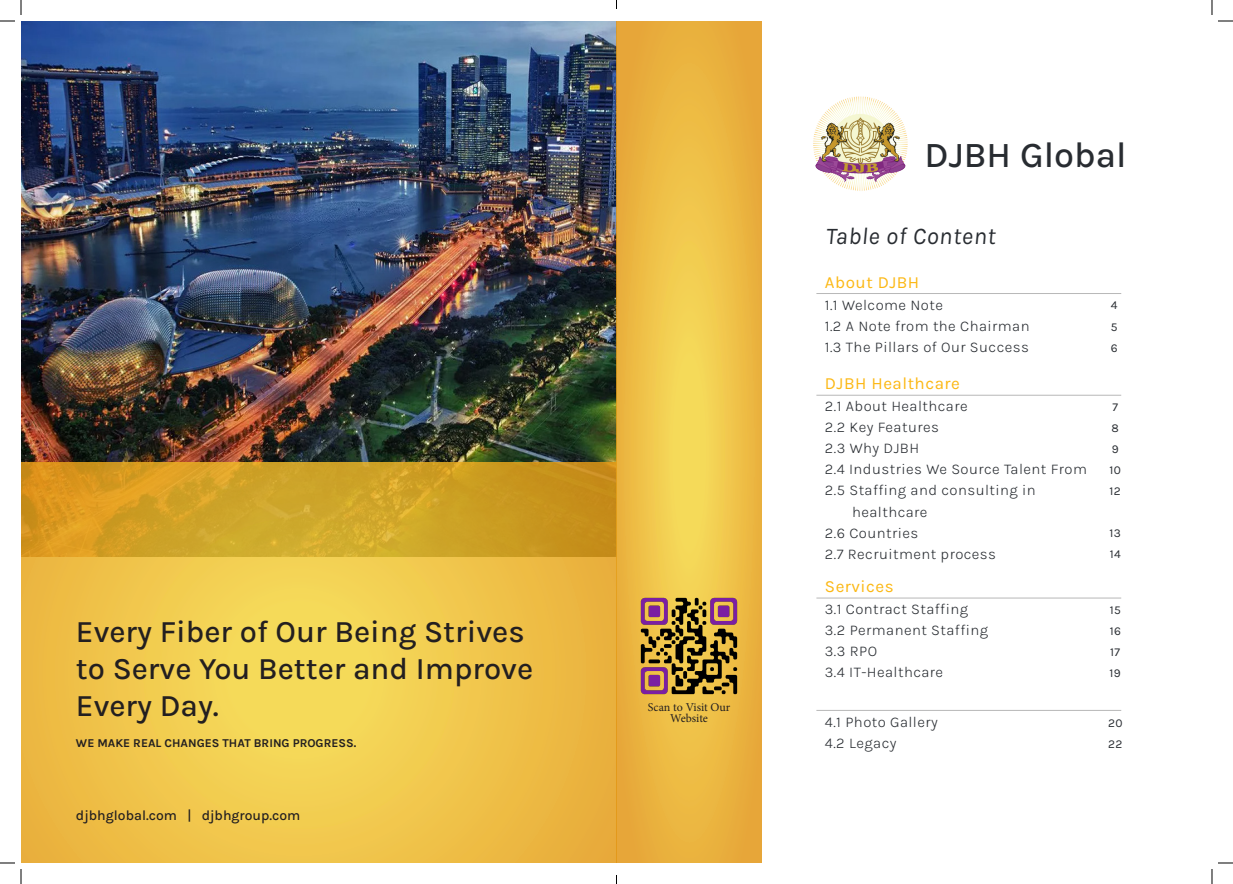
<style>
.page{position:relative;width:1233px;height:884px;background:#fff}
.page>*{position:absolute;margin:0;border:0;box-sizing:border-box;transform-origin:0 0}
.t1{font:500 36px "Karla";color:#282c31}
.Paragraph_Title_1{font:500 31px/37px "Karla";color:#231f20}
.Paragraph_Subtitle_Black_Regular{font:italic 24px "Karla";letter-spacing:.03em;color:#282c31}
.Paragraph_Subtitle_Black_Regular-2{font:17px "Karla";letter-spacing:.03em;color:#fcb814}
.Paragraph_Subtitle_Black_Regular-3{font:300 15px/21px "Karla";letter-spacing:.03em;color:#282c31}
.t2{font:500 14px "Karla";color:#231f20}
.t3{font:700 12px "Karla";color:#231f20}
.Paragraph_Subtitle_Black_Regular-4{font:12px "Karla";letter-spacing:.03em;color:#282c31}
.t4{font:12px/11px "Minion Pro";letter-spacing:-.005em;color:#231f20;text-align:center}
</style>
<div class="page">
<img style="left:813px;top:96px;width:95px;height:95px">
<img style="left:21px;top:21px;width:595px;height:441px">
<svg style="left:21px;top:462px;width:595px;height:401px;background:#e8bd42"></svg>
<svg style="left:616px;top:21px;width:145px;height:842px;background:#edbb45"></svg>
<img style="left:637px;top:594px;width:103px;height:103px">
<hr style="left:816px;top:293px;width:305px;height:1px;background:#b8b8b8">
<hr style="left:816px;top:395px;width:305px;height:1px;background:#b8b8b8">
<hr style="left:816px;top:597px;width:305px;height:1px;background:#b8b8b8">
<hr style="left:816px;top:710px;width:305px;height:1px;background:#b8b8b8">
<svg style="left:1218px;top:20px;width:15px;height:2px"></svg>
<svg style="left:1218px;top:862px;width:15px;height:2px"></svg>
<svg style="left:0;top:0;width:22px;height:22px"></svg>
<svg style="left:0;top:862px;width:22px;height:22px"></svg>
<svg style="left:1211px;top:0;width:1px;height:15px"></svg>
<svg style="left:1211px;top:869px;width:1px;height:15px"></svg>
<p class="Paragraph_Title_1" style="left:76px;top:612px;width:459px">Every Fiber of Our Being Strives to Serve You Better and Improve<br>Every Day.</p>
<p class="t3" style="left:76px;top:735px;width:282px">WE MAKE REAL CHANGES THAT BRING PROGRESS.</p>
<p class="t2" style="left:76px;top:806px;width:226px">djbhglobal.com | djbhgroup.com</p>
<p class="t4" style="left:648px;top:701px;width:84px">Scan to Visit Our<br>Website</p>
<p class="t1" style="left:924px;top:131px;width:203px">DJBH Global</p>
<p class="Paragraph_Subtitle_Black_Regular" style="left:826px;top:221px;width:171px">Table of Content</p>
<p class="Paragraph_Subtitle_Black_Regular-2" style="left:825px;top:271px;width:96px">About DJBH</p>
<p class="Paragraph_Subtitle_Black_Regular-3" style="left:825px;top:294px;width:119px">1.1 Welcome Note</p>
<p class="Paragraph_Subtitle_Black_Regular-3" style="left:825px;top:315px;width:206px">1.2 A Note from the Chairman</p>
<p class="Paragraph_Subtitle_Black_Regular-3" style="left:825px;top:336px;width:205px">1.3 The Pillars of Our Success</p>
<p class="Paragraph_Subtitle_Black_Regular-2" style="left:825px;top:373px;width:136px">DJBH Healthcare</p>
<p class="Paragraph_Subtitle_Black_Regular-3" style="left:825px;top:396px;width:144px">2.1 About Healthcare</p>
<p class="Paragraph_Subtitle_Black_Regular-3" style="left:825px;top:417px;width:115px">2.2 Key Features</p>
<p class="Paragraph_Subtitle_Black_Regular-3" style="left:825px;top:438px;width:96px">2.3 Why DJBH</p>
<p class="Paragraph_Subtitle_Black_Regular-3" style="left:825px;top:459px;width:263px">2.4 Industries We Source Talent From</p>
<p class="Paragraph_Subtitle_Black_Regular-3" style="left:852px;top:480px;width:185px;text-indent:-27px">2.5 Staffing and consulting in healthcare</p>
<p class="Paragraph_Subtitle_Black_Regular-3" style="left:825px;top:522px;width:95px">2.6 Countries</p>
<p class="Paragraph_Subtitle_Black_Regular-3" style="left:825px;top:543px;width:173px">2.7 Recruitment process</p>
<p class="Paragraph_Subtitle_Black_Regular-2" style="left:825px;top:576px;width:70px">Services</p>
<p class="Paragraph_Subtitle_Black_Regular-3" style="left:825px;top:598px;width:145px">3.1 Contract Staffing</p>
<p class="Paragraph_Subtitle_Black_Regular-3" style="left:825px;top:619px;width:165px">3.2 Permanent Staffing</p>
<p class="Paragraph_Subtitle_Black_Regular-3" style="left:825px;top:640px;width:54px">3.3 RPO</p>
<p class="Paragraph_Subtitle_Black_Regular-3" style="left:825px;top:661px;width:120px">3.4 IT-Healthcare</p>
<p class="Paragraph_Subtitle_Black_Regular-3" style="left:825px;top:711px;width:114px">4.1 Photo Gallery</p>
<p class="Paragraph_Subtitle_Black_Regular-3" style="left:825px;top:732px;width:73px">4.2 Legacy</p>
<p class="Paragraph_Subtitle_Black_Regular-4" style="left:1110px;top:297px;width:8px">4</p>
<p class="Paragraph_Subtitle_Black_Regular-4" style="left:1110px;top:319px;width:8px">5</p>
<p class="Paragraph_Subtitle_Black_Regular-4" style="left:1110px;top:340px;width:8px">6</p>
<p class="Paragraph_Subtitle_Black_Regular-4" style="left:1112px;top:399px;width:7px">7</p>
<p class="Paragraph_Subtitle_Black_Regular-4" style="left:1111px;top:420px;width:9px">8</p>
<p class="Paragraph_Subtitle_Black_Regular-4" style="left:1111px;top:441px;width:8px">9</p>
<p class="Paragraph_Subtitle_Black_Regular-4" style="left:1109px;top:462px;width:13px">10</p>
<p class="Paragraph_Subtitle_Black_Regular-4" style="left:1109px;top:483px;width:13px">12</p>
<p class="Paragraph_Subtitle_Black_Regular-4" style="left:1109px;top:525px;width:13px">13</p>
<p class="Paragraph_Subtitle_Black_Regular-4" style="left:1109px;top:546px;width:13px">14</p>
<p class="Paragraph_Subtitle_Black_Regular-4" style="left:1109px;top:602px;width:13px">15</p>
<p class="Paragraph_Subtitle_Black_Regular-4" style="left:1109px;top:623px;width:13px">16</p>
<p class="Paragraph_Subtitle_Black_Regular-4" style="left:1110px;top:644px;width:11px">17</p>
<p class="Paragraph_Subtitle_Black_Regular-4" style="left:1109px;top:665px;width:13px">19</p>
<p class="Paragraph_Subtitle_Black_Regular-4" style="left:1108px;top:715px;width:16px">20</p>
<p class="Paragraph_Subtitle_Black_Regular-4" style="left:1108px;top:736px;width:16px">22</p>
</div>
